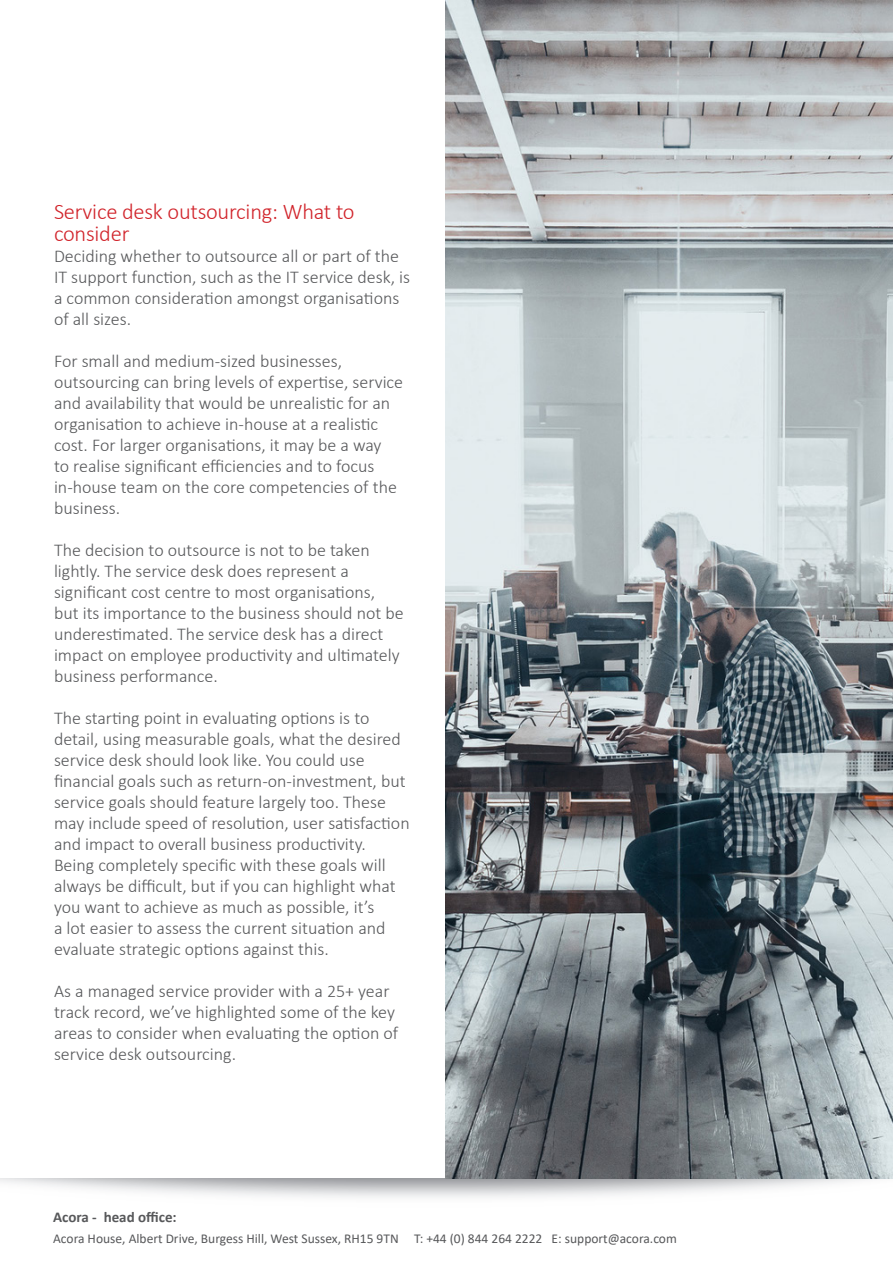
<style>
.page{position:relative;width:893px;height:1263px;background:#fff}
.page>*{position:absolute;margin:0;border:0;box-sizing:border-box;transform-origin:0 0}
.t1{font:300 22.5px/22.5px "Calibri";letter-spacing:-.01em;color:#d1232a}
.t2{font:300 18px/21px "Calibri";color:#57585a}
.t3{font:700 15px "Calibri";color:#57585a}
.t4{font:13.5px "Calibri";color:#57585a}
</style>
<div class="page">
<img style="left:446px;top:0;width:447px;height:1179px">
<p class="t1" style="left:54px;top:202px;width:302px">Service desk outsourcing: What to consider</p>
<p class="t2" style="left:54px;top:247px;width:358px">Deciding whether to outsource all or part of the IT support function, such as the IT service desk, is a common consideration amongst organisations of all sizes.</p>
<p class="t2" style="left:54px;top:351px;width:351px">For small and medium-sized businesses, outsourcing can bring levels of expertise, service and availability that would be unrealistic for an organisation to achieve in-house at a realistic cost. For larger organisations, it may be a way<br>to realise significant efficiencies and to focus in-house team on the core competencies of the business.</p>
<p class="t2" style="left:54px;top:541px;width:351px">The decision to outsource is not to be taken lightly. The service desk does represent a significant cost centre to most organisations, but its importance to the business should not be underestimated. The service desk has a direct impact on employee productivity and ultimately business performance.</p>
<p class="t2" style="left:54px;top:708px;width:357px">The starting point in evaluating options is to detail, using measurable goals, what the desired service desk should look like. You could use financial goals such as return-on-investment, but service goals should feature largely too. These may include speed of resolution, user satisfaction and impact to overall business productivity.<br>Being completely specific with these goals will always be difficult, but if you can highlight what you want to achieve as much as possible, it’s<br>a lot easier to assess the current situation and evaluate strategic options against this.</p>
<p class="t2" style="left:54px;top:982px;width:346px">As a managed service provider with a 25+ year track record, we’ve highlighted some of the key areas to consider when evaluating the option of service desk outsourcing.</p>
<p class="t3" style="left:53px;top:1206px;width:125px">Acora - head office:</p>
<p class="t4" style="left:53px;top:1234px;width:625px">Acora House, Albert Drive, Burgess Hill, West Sussex, RH15 9TN T: +44 (0) 844 264 2222 E: support@acora.com</p>
</div>
